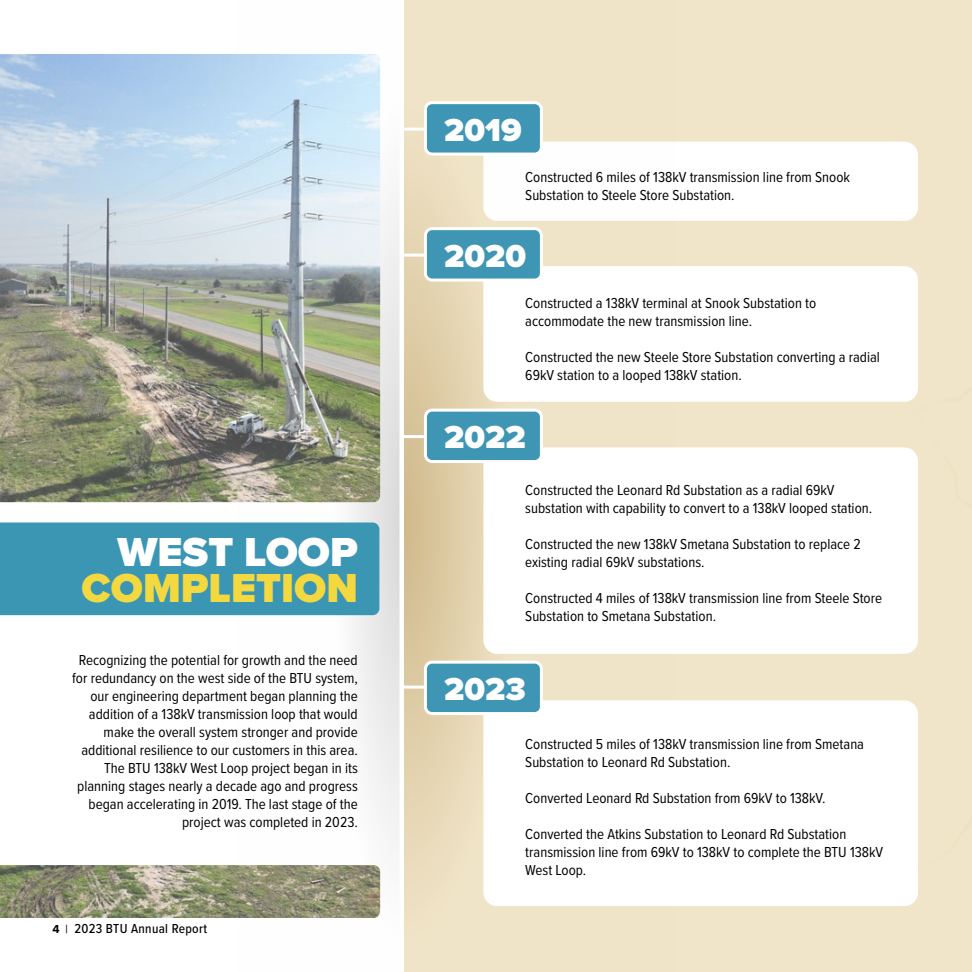
<style>
.page{position:relative;width:972px;height:972px;background:#fff}
.page>*{position:absolute;margin:0;border:0;box-sizing:border-box;transform-origin:0 0}
.t1{font:900 42px "Proxima Nova";color:#f3d840}
.t2{font:900 42px "Proxima Nova";color:#fff}
.t3{font:900 33px "Proxima Nova";color:#fff}
.t4{font:15px/18px "Proxima Nova Cond";color:#000}
.t5{font:500 13.5px "Proxima Nova Cond";letter-spacing:.025em;color:#000}
.s1{font-family:"Proxima Nova";font-weight:700;font-size:12px}
.s2{font-size:12px}
</style>
<div class="page">
<div style="left:675px;top:0;width:297px;height:972px;background:#f1e5c9"></div>
<svg style="left:237px;top:153px;width:163px;height:759px"></svg>
<div style="left:483px;top:142px;width:435px;height:79px;background:#fff;border-radius:14px"></div>
<svg style="left:404px;top:0;width:271px;height:972px;background:#ece0c4"></svg>
<div style="left:483px;top:266px;width:435px;height:136px;background:#fff;border-radius:14px"></div>
<div style="left:483px;top:447px;width:435px;height:207px;background:#fff;border-radius:14px"></div>
<div style="left:483px;top:700px;width:435px;height:206px;background:#fff;border-radius:14px"></div>
<div style="left:0;top:523px;width:379px;height:92px;background:#3b96b4"></div>
<img style="left:0;top:54px;width:380px;height:448px">
<img style="left:0;top:865px;width:380px;height:53px">
<div style="left:425px;top:103px;width:116px;height:51px;background:#3f96b4;border-radius:7px"></div>
<div style="left:424px;top:101px;width:119px;height:55px;border:3px solid #fff;border-radius:7px"></div>
<hr style="left:402px;top:128px;width:23px;height:3px;background:#fff">
<div style="left:425px;top:229px;width:116px;height:51px;background:#3f96b4;border-radius:7px"></div>
<div style="left:424px;top:227px;width:119px;height:55px;border:3px solid #fff;border-radius:7px"></div>
<hr style="left:402px;top:254px;width:23px;height:3px;background:#fff">
<div style="left:425px;top:410px;width:116px;height:52px;background:#3f96b4;border-radius:7px"></div>
<div style="left:424px;top:409px;width:119px;height:54px;border:3px solid #fff;border-radius:7px"></div>
<hr style="left:402px;top:435px;width:23px;height:3px;background:#fff">
<div style="left:425px;top:662px;width:116px;height:52px;background:#3f96b4;border-radius:7px"></div>
<div style="left:424px;top:661px;width:119px;height:54px;border:3px solid #fff;border-radius:7px"></div>
<hr style="left:402px;top:686px;width:23px;height:3px;background:#fff">
<h1 class="t2" style="left:117px;top:521px;width:242px">WEST LOOP</h1>
<h1 class="t1" style="left:82px;top:557px;width:278px">COMPLETION</h1>
<p class="t4" style="left:72px;top:651px;width:287px;text-align:right">Recognizing the potential for growth and the need for redundancy on the west side of the BTU system, our engineering department began planning the addition of a 138kV transmission loop that would make the overall system stronger and provide additional resilience to our customers in this area.<br>The BTU 138kV West Loop project began in its planning stages nearly a decade ago and progress began accelerating in 2019. The last stage of the project was completed in 2023.</p>
<p class="t5" style="left:52px;top:918px;width:156px"><span class="s1">4</span> <span class="s2">|</span> 2023 BTU Annual Report</p>
<h2 class="t3" style="left:444px;top:105px;width:79px">2019</h2>
<p class="t4" style="left:525px;top:167px;width:326px">Constructed 6 miles of 138kV transmission line from Snook<br>Substation to Steele Store Substation.</p>
<h2 class="t3" style="left:444px;top:231px;width:83px">2020</h2>
<p class="t4" style="left:525px;top:293px;width:293px">Constructed a 138kV terminal at Snook Substation to accommodate the new transmission line.</p>
<p class="t4" style="left:525px;top:347px;width:356px">Constructed the new Steele Store Substation converting a radial<br>69kV station to a looped 138kV station.</p>
<h2 class="t3" style="left:444px;top:413px;width:83px">2022</h2>
<p class="t4" style="left:525px;top:480px;width:348px">Constructed the Leonard Rd Substation as a radial 69kV substation with capability to convert to a 138kV looped station.</p>
<p class="t4" style="left:525px;top:534px;width:337px">Constructed the new 138kV Smetana Substation to replace 2 existing radial 69kV substations.</p>
<p class="t4" style="left:525px;top:588px;width:358px">Constructed 4 miles of 138kV transmission line from Steele Store<br>Substation to Smetana Substation.</p>
<h2 class="t3" style="left:444px;top:665px;width:83px">2023</h2>
<p class="t4" style="left:525px;top:734px;width:340px">Constructed 5 miles of 138kV transmission line from Smetana<br>Substation to Leonard Rd Substation.</p>
<p class="t4" style="left:525px;top:788px;width:302px">Converted Leonard Rd Substation from 69kV to 138kV.</p>
<p class="t4" style="left:525px;top:824px;width:359px">Converted the Atkins Substation to Leonard Rd Substation transmission line from 69kV to 138kV to complete the BTU 138kV<br>West Loop.</p>
</div>
